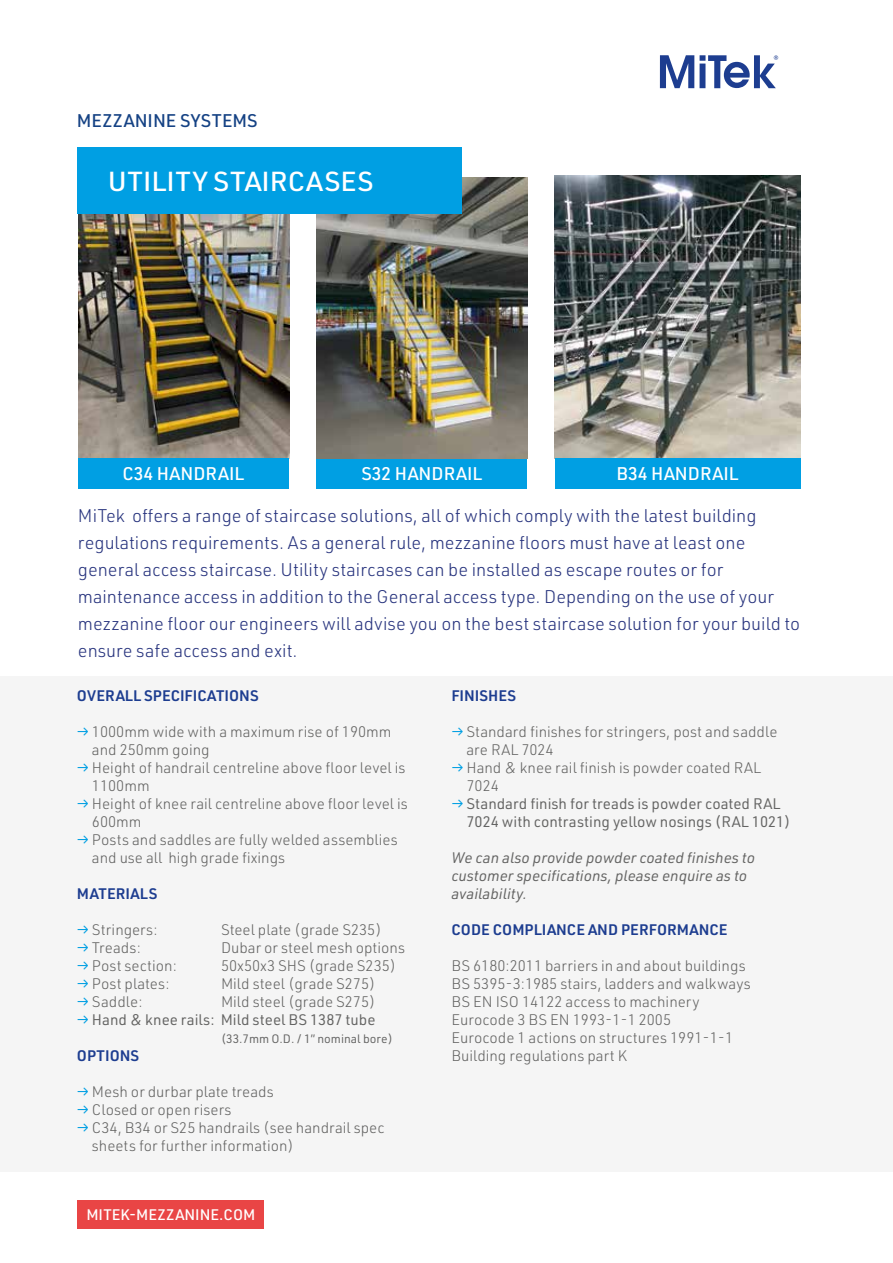
<style>
.page{position:relative;width:893px;height:1263px;background:#fff}
.page>*{position:absolute;margin:0;border:0;box-sizing:border-box;transform-origin:0 0}
.t1{font:500 27px "URWDIN";letter-spacing:.02em;color:#fff}
.t2{font:300 18px/27px "URWDIN";color:#28347e}
.t3{font:500 18px "URWDIN";color:#fff}
.t4{font:500 18px "URWDIN";letter-spacing:.01em;color:#154284}
.t5{font:300 15px/18px "URWDIN";color:#646463}
.t6{font:15px/18px "URWDIN";color:#646463}
.t7{font:italic 15px/18px "URWDIN";color:#646463}
.t8{font:600 15px "URWDIN";color:#1d3d90}
.t9{font:500 15px "URWDIN";color:#fff}
.t10{font:12px "URWDIN";color:#646463}
.s1{font-weight:400;color:#009fe3}
.s2{color:#009fe3}
</style>
<div class="page">
<div style="left:0;top:676px;width:893px;height:496px;background:#f5f5f5"></div>
<div style="left:316px;top:458px;width:211px;height:31px;background:#009fe3"></div>
<svg style="left:660px;top:55px;width:118px;height:33px"></svg>
<img style="left:316px;top:177px;width:211px;height:281px">
<img style="left:555px;top:176px;width:245px;height:282px">
<img style="left:79px;top:214px;width:211px;height:244px">
<div style="left:78px;top:458px;width:211px;height:31px;background:#009fe3"></div>
<div style="left:555px;top:458px;width:245px;height:31px;background:#009fe3"></div>
<div style="left:78px;top:1200px;width:186px;height:29px;background:#e94545"></div>
<div style="left:78px;top:148px;width:384px;height:66px;background:#009fe3"></div>
<p class="t4" style="left:77px;top:109px;width:182px">MEZZANINE SYSTEMS</p>
<h1 class="t1" style="left:108px;top:163px;width:267px">UTILITY STAIRCASES</h1>
<p class="t3" style="left:122px;top:461px;width:123px">C34 HANDRAIL</p>
<p class="t3" style="left:361px;top:461px;width:122px">S32 HANDRAIL</p>
<p class="t3" style="left:617px;top:461px;width:123px">B34 HANDRAIL</p>
<p class="t2" style="left:78px;top:501px;width:724px">MiTek offers a range of staircase solutions, all of which comply with the latest building regulations requirements. As a general rule, mezzanine floors must have at least one general access staircase. Utility staircases can be installed as escape routes or for maintenance access in addition to the General access type. Depending on the use of your mezzanine floor our engineers will advise you on the best staircase solution for your build to ensure safe access and exit.</p>
<p class="t8" style="left:77px;top:685px;width:183px">OVERALL SPECIFICATIONS</p>
<p class="t5" style="left:92px;top:722px;width:301px;text-indent:-15px"><span class="s1">→</span> 1000mm wide with a maximum rise of 190mm and 250mm going</p>
<p class="t5" style="left:92px;top:758px;width:315px;text-indent:-15px"><span class="s1">→</span> Height of handrail centreline above floor level is<br>1100mm</p>
<p class="t5" style="left:92px;top:794px;width:317px;text-indent:-15px"><span class="s1">→</span> Height of knee rail centreline above floor level is<br>600mm</p>
<p class="t5" style="left:92px;top:830px;width:307px;text-indent:-15px"><span class="s1">→</span> Posts and saddles are fully welded assemblies and use all high grade fixings</p>
<p class="t8" style="left:77px;top:883px;width:82px">MATERIALS</p>
<p class="t5" style="left:77px;top:920px;width:82px"><span class="s1">→</span> Stringers:</p>
<p class="t5" style="left:221px;top:920px;width:162px">Steel plate (grade S235)</p>
<p class="t5" style="left:77px;top:938px;width:65px"><span class="s1">→</span> Treads:</p>
<p class="t5" style="left:221px;top:938px;width:186px">Dubar or steel mesh options</p>
<p class="t5" style="left:77px;top:956px;width:101px"><span class="s1">→</span> Post section:</p>
<p class="t5" style="left:221px;top:956px;width:177px">50x50x3 SHS (grade S235)</p>
<p class="t5" style="left:77px;top:974px;width:94px"><span class="s1">→</span> Post plates:</p>
<p class="t5" style="left:221px;top:974px;width:156px">Mild steel (grade S275)</p>
<p class="t5" style="left:77px;top:992px;width:67px"><span class="s1">→</span> Saddle:</p>
<p class="t5" style="left:221px;top:992px;width:156px">Mild steel (grade S275)</p>
<p class="t6" style="left:77px;top:1010px;width:300px"><span class="s2">→</span> Hand &amp; knee rails: Mild steel BS 1387 tube</p>
<p class="t10" style="left:221px;top:1031px;width:173px">(33.7mm O.D. / 1” nominal bore)</p>
<p class="t8" style="left:77px;top:1045px;width:64px">OPTIONS</p>
<p class="t5" style="left:77px;top:1082px;width:198px"><span class="s1">→</span> Mesh or durbar plate treads</p>
<p class="t5" style="left:77px;top:1100px;width:156px"><span class="s1">→</span> Closed or open risers</p>
<p class="t5" style="left:92px;top:1118px;width:294px;text-indent:-15px"><span class="s1">→</span> C34, B34 or S25 handrails (see handrail spec sheets for further information)</p>
<p class="t8" style="left:451px;top:685px;width:66px">FINISHES</p>
<p class="t5" style="left:466px;top:722px;width:312px;text-indent:-15px"><span class="s1">→</span> Standard finishes for stringers, post and saddle are RAL 7024</p>
<p class="t5" style="left:466px;top:758px;width:296px;text-indent:-15px"><span class="s1">→</span> Hand &amp; knee rail finish is powder coated RAL<br>7024</p>
<p class="t6" style="left:466px;top:794px;width:326px;text-indent:-15px"><span class="s2">→</span> Standard finish for treads is powder coated RAL<br>7024 with contrasting yellow nosings (RAL 1021)</p>
<p class="t7" style="left:451px;top:848px;width:305px">We can also provide powder coated finishes to customer specifications, please enquire as to availability.</p>
<p class="t8" style="left:451px;top:919px;width:278px">CODE COMPLIANCE AND PERFORMANCE</p>
<p class="t5" style="left:451px;top:956px;width:301px">BS 6180:2011 barriers in and about buildings BS 5395-3:1985 stairs, ladders and walkways BS EN ISO 14122 access to machinery Eurocode 3 BS EN 1993-1-1 2005<br>Eurocode 1 actions on structures 1991-1-1<br>Building regulations part K</p>
<p class="t9" style="left:86px;top:1204px;width:171px">MITEK-MEZZANINE.COM</p>
</div>
